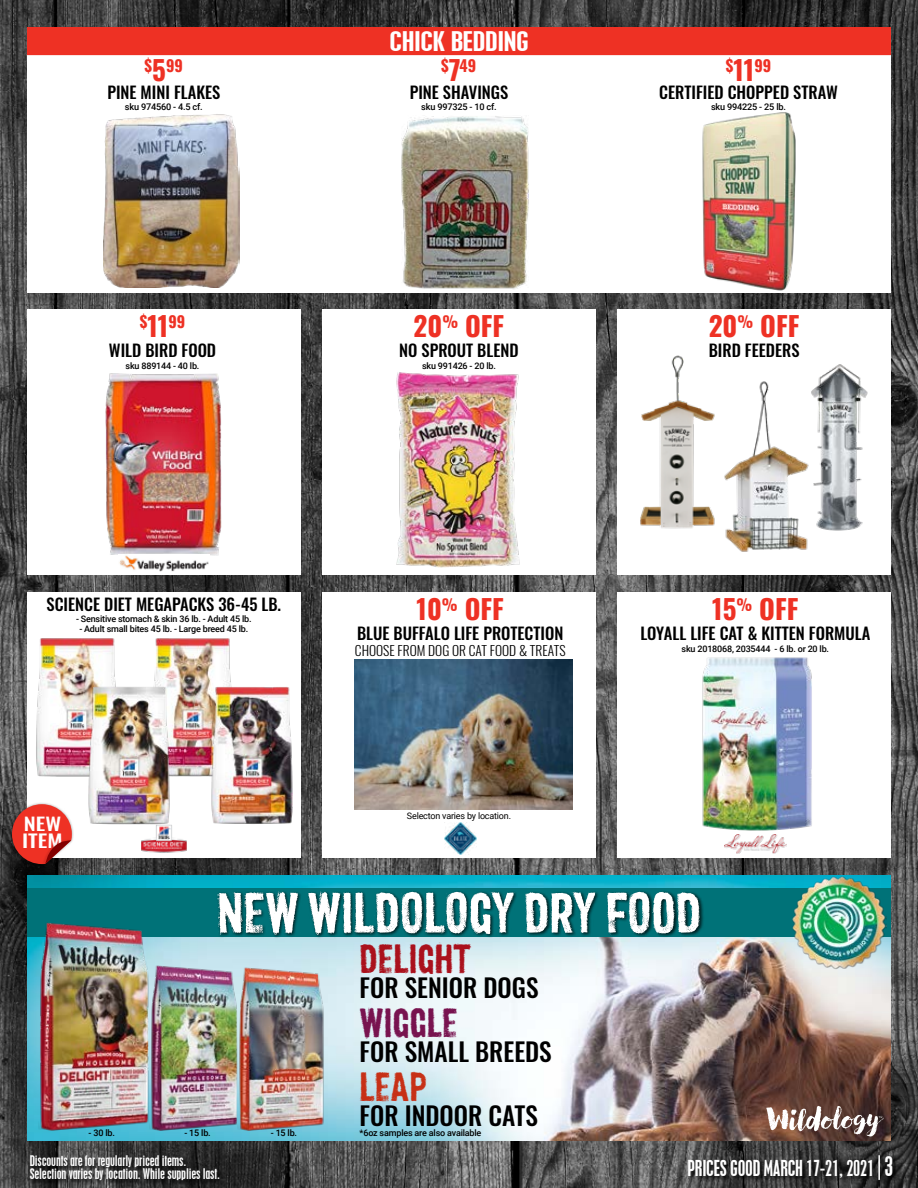
<style>
.page{position:relative;width:918px;height:1188px;background:#fff}
.page>*{position:absolute;margin:0;border:0;box-sizing:border-box;transform-origin:0 0}
.t1{font:54.9px "Canvas 3 D Sans Kerned";color:#fff}
.t2{font:39.45px "Canvas 3 D Sans Kerned";color:#aa111c}
.t3{font:39.45px "Canvas 3 D Sans Kerned";color:#78134f}
.t4{font:39.45px "Canvas 3 D Sans Kerned";color:#c73016}
.t5{font:700 27px "Oswald";color:#ee3124}
.t6{font:500 25.35px "Oswald";color:#000}
.t7{font:condensed 24px "Placard";color:#fff;scale:1.33 1}
.t8{font:condensed 19.5px "Placard";color:#fff}
.t9{font:500 17.85px "Oswald";color:#fff;scale:1.25 1}
.t10{font:500 17.7px "Oswald";color:#fff;scale:1.25 1}
.t11{font:500 16.5px "Oswald";color:#000}
.t12{font:700 15.75px "Oswald";color:#ee3124}
.t13{font:300 13.5px "Oswald";color:#000}
.t14{font:condensed 12.9px/13.5px "Placard";color:#fff;scale:1.04 1}
.t15{font:500 9.15px "Roboto";letter-spacing:-.02em;color:#000}
.t16{font:500 9px "Roboto";letter-spacing:-.02em;color:#000}
.t17{font:9px "Roboto";letter-spacing:-.02em;color:#000}
.s1{font-size:27px}
.s2{font-size:24px}
</style>
<div class="page">
<img style="left:0;top:0;width:918px;height:1188px">
<div style="left:885px;top:1156px;width:13px;height:25px;background:#000;opacity:.75"></div>
<div style="left:688px;top:1160px;width:190px;height:23px;background:#000;opacity:.75"></div>
<div style="left:30px;top:1155px;width:195px;height:31px;background:#000;opacity:.75"></div>
<div style="left:878px;top:1155px;width:7px;height:30px;background:#000;opacity:.75"></div>
<hr style="left:878px;top:1155px;width:2px;height:25px;background:#fff">
<div style="left:27px;top:27px;width:864px;height:266px;background:#fff"></div>
<img style="left:27px;top:875px;width:864px;height:266px">
<div style="left:27px;top:888px;width:864px;height:49px;background:#007278"></div>
<div style="left:216px;top:890px;width:488px;height:49px;background:#000;opacity:.75"></div>
<svg style="left:766px;top:1106px;width:119px;height:31px"></svg>
<img style="left:38px;top:922px;width:118px;height:208px">
<img style="left:150px;top:965px;width:87px;height:165px">
<img style="left:238px;top:967px;width:90px;height:163px">
<img style="left:792px;top:875px;width:94px;height:95px">
<img style="left:103px;top:114px;width:136px;height:174px">
<img style="left:401px;top:116px;width:127px;height:173px">
<img style="left:702px;top:112px;width:94px;height:179px">
<div style="left:27px;top:310px;width:274px;height:265px;background:#fff"></div>
<div style="left:27px;top:592px;width:274px;height:266px;background:#fff"></div>
<div style="left:322px;top:310px;width:274px;height:265px;background:#fff"></div>
<div style="left:322px;top:592px;width:274px;height:266px;background:#fff"></div>
<div style="left:617px;top:310px;width:274px;height:265px;background:#fff"></div>
<div style="left:617px;top:592px;width:274px;height:266px;background:#fff"></div>
<img style="left:141px;top:824px;width:46px;height:29px">
<img style="left:444px;top:823px;width:32px;height:32px">
<img style="left:355px;top:660px;width:217px;height:149px">
<img style="left:725px;top:835px;width:61px;height:19px">
<img style="left:702px;top:657px;width:110px;height:174px">
<img style="left:396px;top:372px;width:124px;height:196px">
<img style="left:105px;top:373px;width:117px;height:183px">
<img style="left:118px;top:555px;width:92px;height:17px">
<img style="left:640px;top:355px;width:75px;height:174px">
<img style="left:724px;top:381px;width:84px;height:171px">
<img style="left:798px;top:364px;width:70px;height:167px">
<img style="left:36px;top:638px;width:80px;height:139px">
<img style="left:154px;top:638px;width:77px;height:139px">
<img style="left:210px;top:685px;width:83px;height:139px">
<img style="left:87px;top:685px;width:84px;height:140px">
<div style="left:10px;top:802px;width:64px;height:65px;background:#000;opacity:.35"></div>
<div style="left:42px;top:839px;width:29px;height:26px;background:#000;opacity:.1"></div>
<svg style="left:12px;top:804px;width:60px;height:60px;background:#ce443b"></svg>
<div style="left:27px;top:27px;width:864px;height:28px;background:#ee3124"></div>
<h3 class="t7" style="left:389px;top:27px;width:106px">CHICK BEDDING</h3>
<h3 class="t12" style="left:145px;top:57px;width:40px">$<span class="s1">5</span>99</h3>
<h3 class="t12" style="left:441px;top:57px;width:37px">$<span class="s1">7</span>49</h3>
<h3 class="t12" style="left:726px;top:57px;width:47px">$<span class="s1">11</span>99</h3>
<h3 class="t11" style="left:107px;top:84px;width:115px">PINE MINI FLAKES</h3>
<h3 class="t11" style="left:410px;top:84px;width:100px">PINE SHAVINGS</h3>
<h3 class="t11" style="left:659px;top:84px;width:180px">CERTIFIED CHOPPED STRAW</h3>
<p class="t15" style="left:125px;top:100px;width:79px">sku 974560 - 4.5 cf.</p>
<p class="t15" style="left:421px;top:100px;width:77px">sku 997325 - 10 cf.</p>
<p class="t15" style="left:711px;top:100px;width:76px">sku 994225 - 25 lb.</p>
<h3 class="t12" style="left:140px;top:313px;width:47px">$<span class="s1">11</span>99</h3>
<p class="t16" style="left:126px;top:359px;width:75px">sku 889144 - 40 lb.</p>
<h3 class="t11" style="left:109px;top:341px;width:109px">WILD BIRD FOOD</h3>
<h3 class="t5" style="left:414px;top:312px;width:92px">20<sup>%</sup> OFF</h3>
<p class="t16" style="left:422px;top:359px;width:75px">sku 991426 - 20 lb.</p>
<h3 class="t11" style="left:399px;top:341px;width:121px">NO SPROUT BLEND</h3>
<h3 class="t5" style="left:709px;top:312px;width:92px">20<sup>%</sup> OFF</h3>
<h3 class="t11" style="left:709px;top:341px;width:92px">BIRD FEEDERS</h3>
<h3 class="t11" style="left:47px;top:595px;width:236px">SCIENCE DIET MEGAPACKS 36-45 LB.</h3>
<p class="t16" style="left:76px;top:612px;width:177px">- Sensitive stomach &amp; skin 36 lb. - Adult 45 lb.</p>
<p class="t16" style="left:79px;top:623px;width:170px">- Adult small bites 45 lb. - Large breed 45 lb.</p>
<h3 class="t11" style="left:357px;top:624px;width:208px">BLUE BUFFALO LIFE PROTECTION</h3>
<h3 class="t5" style="left:417px;top:594px;width:89px">10<sup>%</sup> OFF</h3>
<h3 class="t13" style="left:355px;top:638px;width:212px">CHOOSE FROM DOG OR CAT FOOD &amp; TREATS</h3>
<h3 class="t10" style="left:24px;top:814px;width:31px">NEW</h3>
<h3 class="t9" style="left:22px;top:832px;width:34px">ITEM</h3>
<p class="t17" style="left:407px;top:810px;width:106px">Selecton varies by location.</p>
<h3 class="t5" style="left:712px;top:594px;width:88px">15<sup>%</sup> OFF</h3>
<p class="t16" style="left:682px;top:642px;width:149px">sku 2018068, 2035444 - 6 lb. or 20 lb.</p>
<h3 class="t11" style="left:640px;top:624px;width:232px">LOYALL LIFE CAT &amp; KITTEN FORMULA</h3>
<h1 class="t1" style="left:217px;top:879px;width:485px">NEW WILDOLOGY DRY FOOD</h1>
<h2 class="t2" style="left:360px;top:934px;width:112px">DELIGHT</h2>
<h3 class="t6" style="left:360px;top:974px;width:180px">FOR SENIOR DOGS</h3>
<h2 class="t3" style="left:360px;top:998px;width:100px">WIGGLE</h2>
<h3 class="t6" style="left:360px;top:1038px;width:194px">FOR SMALL BREEDS</h3>
<h2 class="t4" style="left:360px;top:1062px;width:69px">LEAP</h2>
<h3 class="t6" style="left:360px;top:1102px;width:180px">FOR INDOOR CATS</h3>
<p class="t16" style="left:89px;top:1127px;width:28px">- 30 lb.</p>
<p class="t16" style="left:184px;top:1127px;width:28px">- 15 lb.</p>
<p class="t16" style="left:271px;top:1127px;width:28px">- 15 lb.</p>
<p class="t16" style="left:360px;top:1127px;width:123px">*6oz samples are also available</p>
<h3 class="t14" style="left:30px;top:1154px;width:184px">Discounts are for regularly priced items.<br>Selection varies by location. While supplies last.</h3>
<h3 class="t8" style="left:687px;top:1156px;width:207px">PRICES GOOD MARCH 17-21, 2021 <span class="s2">3</span></h3>
</div>
